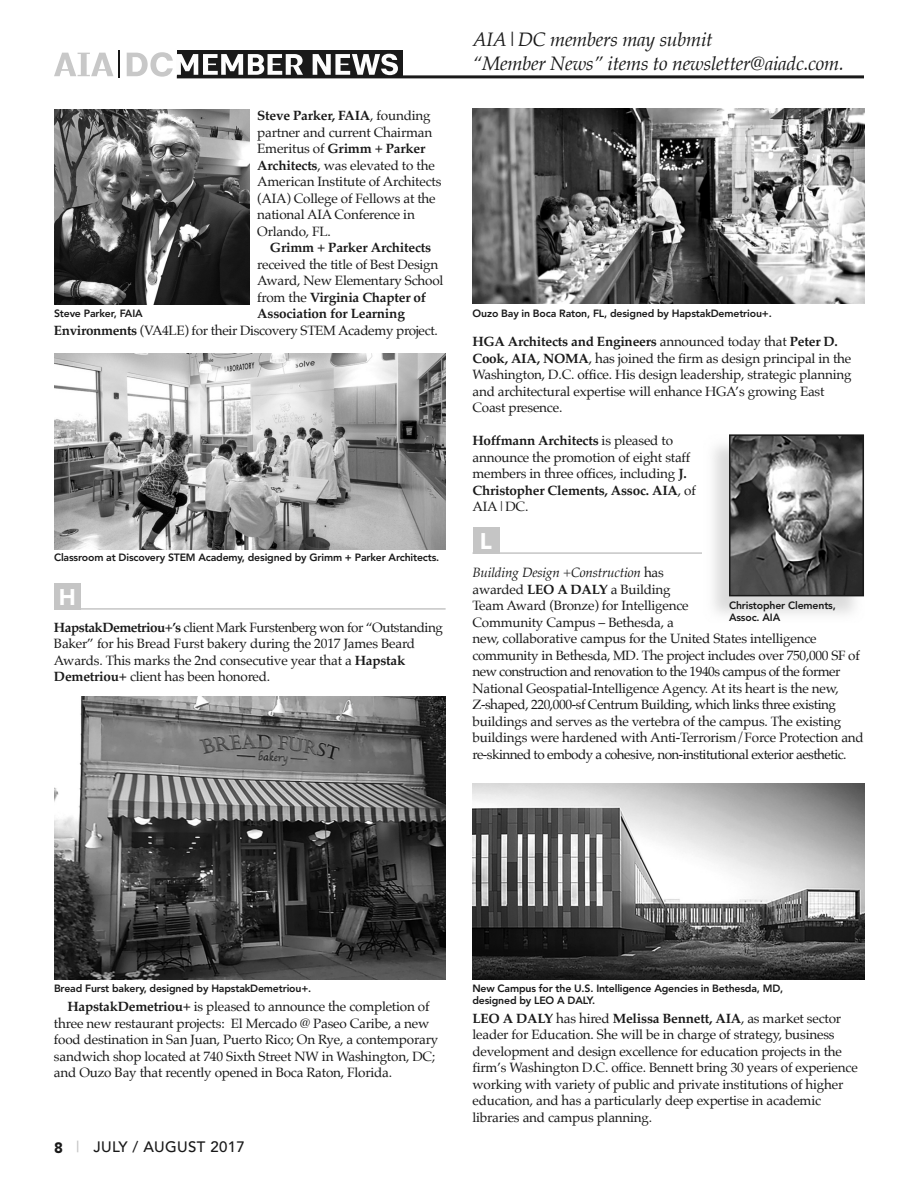
<style>
.page{position:relative;width:918px;height:1188px;background:#fff}
.page>*{position:absolute;margin:0;border:0;box-sizing:border-box;transform-origin:0 0}
.t1{font:900 22.5px "Avenir";color:#fff}
.t2{font:italic 19.5px/24px "Palatino";letter-spacing:-.015em;color:#191919}
.t3{font:500 15px "Avenir";letter-spacing:.025em;color:#191919}
.t4{font:13.5px/16.5px "Palatino";letter-spacing:-.015em;color:#191919}
.t5{font:700 13.5px "Palatino";letter-spacing:-.015em;color:#191919}
.t6{font:800 10.5px/12px "Avenir";letter-spacing:-.015em;color:#191919}
.s1{font-weight:700}
.s2{font-weight:400}
.s3{font-style:italic}
.s4{font-weight:900}
.s5{color:#c5c5c5}
</style>
<div class="page">
<hr style="left:177px;top:75px;width:687px;height:3px;background:#191919">
<div style="left:177px;top:50px;width:226px;height:28px;background:#191919"></div>
<svg style="left:54px;top:53px;width:59px;height:23px"></svg>
<hr style="left:118px;top:50px;width:2px;height:28px;background:#191919">
<svg style="left:127px;top:52px;width:176px;height:25px"></svg>
<svg style="left:313px;top:54px;width:85px;height:21px"></svg>
<div style="left:54px;top:583px;width:27px;height:27px;background:#c5c5c5"></div>
<hr style="left:54px;top:608px;width:392px;height:2px;background:#c5c5c5">
<div style="left:473px;top:527px;width:27px;height:27px;background:#c5c5c5"></div>
<hr style="left:473px;top:552px;width:391px;height:2px;background:#c5c5c5">
<img style="left:702px;top:444px;width:162px;height:171px">
<img style="left:732px;top:437px;width:129px;height:156px">
<div style="left:729px;top:434px;width:135px;height:162px;border:2px solid #191919"></div>
<img style="left:54px;top:109px;width:196px;height:196px">
<img style="left:54px;top:354px;width:391px;height:195px">
<img style="left:54px;top:696px;width:391px;height:284px">
<img style="left:473px;top:108px;width:391px;height:196px">
<img style="left:473px;top:784px;width:391px;height:196px">
<p class="t4" style="left:257px;top:108px;width:186px"><span class="s1">Steve Parker, FAIA</span>, founding partner and current Chairman<br>Emeritus of <span class="s1">Grimm + Parker<br>Architects</span>, was elevated to the<br>American Institute of Architects (AIA) College of Fellows at the national AIA Conference in<br>Orlando, FL.</p>
<p class="t5" style="left:270px;top:241px;width:163px">Grimm + Parker Architects</p>
<p class="t4" style="left:257px;top:257px;width:183px">received the title of Best Design</p>
<p class="t4" style="left:257px;top:273px;width:188px">Award, New Elementary School</p>
<p class="t5" style="left:257px;top:291px;width:170px"><span class="s2">from the</span> Virginia Chapter of</p>
<p class="t5" style="left:257px;top:307px;width:149px">Association for Learning</p>
<p class="t4" style="left:54px;top:323px;width:385px"><span class="s1">Environments</span> (VA4LE) for their Discovery STEM Academy project.</p>
<p class="t6" style="left:54px;top:307px;width:90px">Steve Parker, FAIA</p>
<p class="t6" style="left:54px;top:552px;width:387px">Classroom at Discovery STEM Academy, designed by Grimm + Parker Architects.</p>
<h1 class="t1" style="left:59px;top:578px;width:19px">H</h1>
<p class="t4" style="left:54px;top:620px;width:390px"><span class="s1">HapstakDemetriou+’s</span> client Mark Furstenberg won for “Outstanding Baker” for his Bread Furst bakery during the 2017 James Beard Awards. This marks the 2nd consecutive year that a <span class="s1">Hapstak Demetriou+</span> client has been honored.</p>
<h2 class="t2" style="left:473px;top:28px;width:373px">AIA|DC members may submit<br>“Member News” items to newsletter@aiadc.com.</h2>
<p class="t6" style="left:473px;top:307px;width:301px">Ouzo Bay in Boca Raton, FL, designed by HapstakDemetriou+.</p>
<p class="t4" style="left:472px;top:334px;width:381px"><span class="s1">HGA Architects and Engineers</span> announced today that <span class="s1">Peter D.<br>Cook, AIA, NOMA</span>, has joined the firm as design principal in the Washington, D.C. office. His design leadership, strategic planning and architectural expertise will enhance HGA’s growing East Coast presence.</p>
<p class="t4" style="left:472px;top:433px;width:225px"><span class="s1">Hoffmann Architects</span> is pleased to announce the promotion of eight staff members in three offices, including <span class="s1">J.<br>Christopher Clements, Assoc. AIA</span>, of<br>AIA|DC.</p>
<h1 class="t1" style="left:480px;top:522px;width:14px">L</h1>
<p class="t4" style="left:472px;top:565px;width:393px"><span class="s3">Building Design +Construction</span> has<br>awarded <span class="s1">LEO A DALY</span> a Building<br>Team Award (Bronze) for Intelligence<br>Community Campus – Bethesda, a<br>new, collaborative campus for the United States intelligence community in Bethesda, MD. The project includes over 750,000 SF of new construction and renovation to the 1940s campus of the former National Geospatial-Intelligence Agency. At its heart is the new, Z-shaped, 220,000-sf Centrum Building, which links three existing buildings and serves as the vertebra of the campus. The existing buildings were hardened with Anti-Terrorism/Force Protection and re-skinned to embody a cohesive, non-institutional exterior aesthetic.</p>
<p class="t6" style="left:729px;top:599px;width:108px">Christopher Clements,<br>Assoc. AIA</p>
<p class="t6" style="left:54px;top:982px;width:259px">Bread Furst bakery, designed by HapstakDemetriou+.</p>
<p class="t4" style="left:54px;top:999px;width:386px;text-indent:14px"><span class="s1">HapstakDemetriou+</span> is pleased to announce the completion of three new restaurant projects: El Mercado @ Paseo Caribe, a new food destination in San Juan, Puerto Rico; On Rye, a contemporary sandwich shop located at 740 Sixth Street NW in Washington, DC; and Ouzo Bay that recently opened in Boca Raton, Florida.</p>
<p class="t3" style="left:54px;top:1134px;width:192px"><span class="s4">8</span> <span class="s5">|</span> JULY / AUGUST 2017</p>
<p class="t6" style="left:472px;top:982px;width:312px">New Campus for the U.S. Intelligence Agencies in Bethesda, MD, designed by LEO A DALY.</p>
<p class="t4" style="left:472px;top:1011px;width:387px"><span class="s1">LEO A DALY</span> has hired <span class="s1">Melissa Bennett, AIA</span>, as market sector leader for Education. She will be in charge of strategy, business development and design excellence for education projects in the firm’s Washington D.C. office. Bennett bring 30 years of experience working with variety of public and private institutions of higher education, and has a particularly deep expertise in academic libraries and campus planning.</p>
</div>
